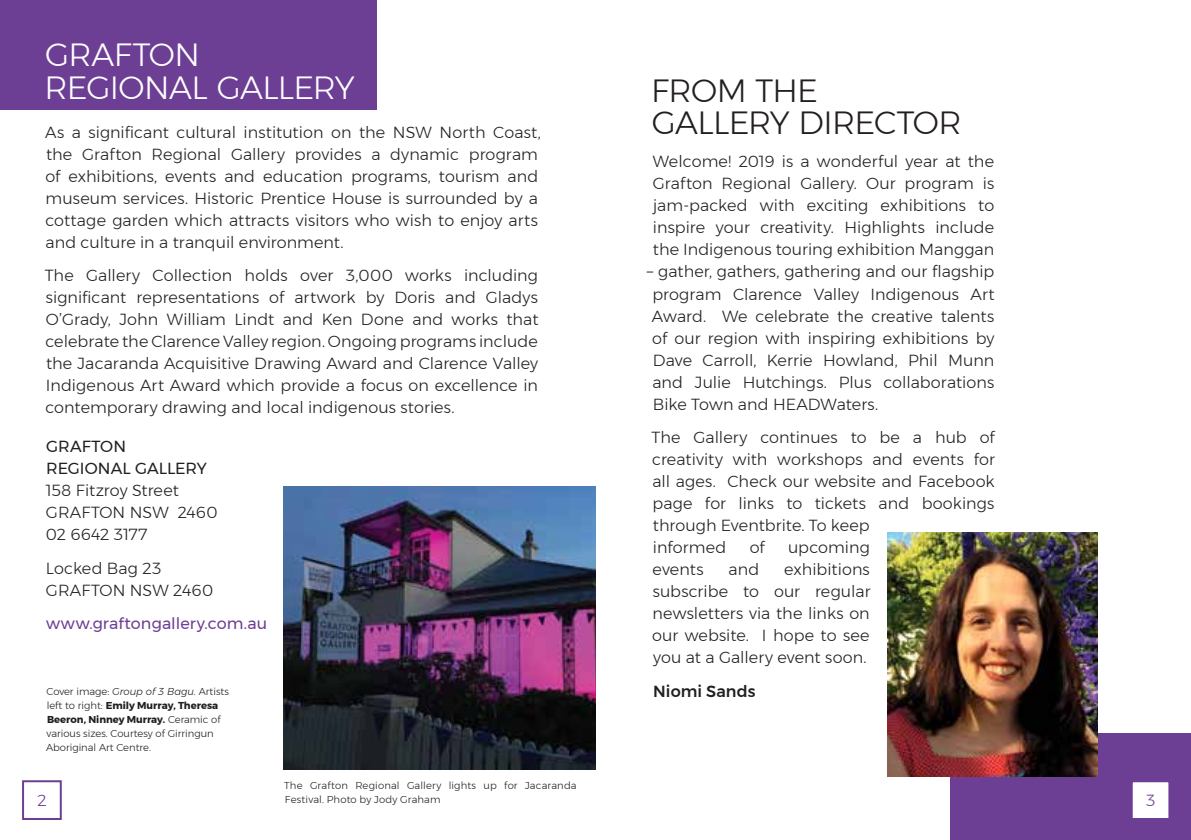
<style>
.page{position:relative;width:1191px;height:840px;background:#fff}
.page>*{position:absolute;margin:0;border:0;box-sizing:border-box;transform-origin:0 0}
.t1{font:300 32px/32px "Montserrat";letter-spacing:-.025em;color:#fff}
.t2{font:300 32px/32px "Montserrat";letter-spacing:-.025em;color:#231f20}
.t3{font:300 16px/22px "Montserrat";letter-spacing:.005em;color:#231f20}
.t4{font:16px "Montserrat";letter-spacing:.005em;color:#6d3f94}
.t5{font:16px/22px "Montserrat";color:#231f20}
.t6{font:500 16px "Montserrat";letter-spacing:.01em;color:#231f20}
.t7{font:300 16px "Montserrat";color:#6d3f94}
.t8{font:300 10px/14px "Montserrat";color:#231f20}
.s1{font-style:italic}
.s2{font-weight:700}
</style>
<div class="page">
<div style="left:0;top:0;width:377px;height:109px;background:#6d3f94"></div>
<div style="left:950px;top:733px;width:241px;height:106px;background:#6d3f94"></div>
<img style="left:283px;top:486px;width:312px;height:282px">
<img style="left:887px;top:532px;width:210px;height:244px">
<div style="left:22px;top:779px;width:40px;height:40px;background:#fff;border:2px solid #6d3f94"></div>
<div style="left:1130px;top:779px;width:40px;height:40px;background:#fff;border:2px solid #6d3f94"></div>
<h1 class="t1" style="left:44px;top:39px;width:312px">GRAFTON<br>REGIONAL GALLERY</h1>
<p class="t3" style="left:45px;top:120px;width:497px">As a significant cultural institution on the NSW North Coast, the Grafton Regional Gallery provides a dynamic program of exhibitions, events and education programs, tourism and museum services. Historic Prentice House is surrounded by a cottage garden which attracts visitors who wish to enjoy arts and culture in a tranquil environment.</p>
<p class="t3" style="left:45px;top:264px;width:495px;text-align:justify">The Gallery Collection holds over 3,000 works including significant representations of artwork by Doris and Gladys O’Grady, John William Lindt and Ken Done and works that celebrate the Clarence Valley region. Ongoing programs include the Jacaranda Acquisitive Drawing Award and Clarence Valley Indigenous Art Award which provide a focus on excellence in contemporary drawing and local indigenous stories.</p>
<p class="t5" style="left:46px;top:435px;width:162px">GRAFTON<br>REGIONAL GALLERY</p>
<p class="t3" style="left:46px;top:479px;width:173px">158 Fitzroy Street<br>GRAFTON NSW 2460<br>02 6642 3177</p>
<p class="t3" style="left:46px;top:556px;width:169px">Locked Bag 23<br>GRAFTON NSW 2460</p>
<p class="t4" style="left:46px;top:611px;width:223px">www.graftongallery.com.au</p>
<p class="t8" style="left:46px;top:684px;width:184px">Cover image: <span class="s1">Group of 3 Bagu.</span> Artists left to right: <span class="s2">Emily Murray, Theresa Beeron, Ninney Murray.</span> Ceramic of various sizes. Courtesy of Girringun Aboriginal Art Centre.</p>
<h1 class="t2" style="left:651px;top:74px;width:312px">FROM THE<br>GALLERY DIRECTOR</h1>
<p class="t3" style="left:653px;top:150px;width:343px;text-align:justify">Welcome! 2019 is a wonderful year at the Grafton Regional Gallery. Our program is jam-packed with exciting exhibitions to inspire your creativity. Highlights include the Indigenous touring exhibition Manggan</p>
<p class="t3" style="left:652px;top:260px;width:344px;text-align:justify;text-indent:-5px">– gather, gathers, gathering and our flagship program Clarence Valley Indigenous Art Award. We celebrate the creative talents of our region with inspiring exhibitions by Dave Carroll, Kerrie Howland, Phil Munn and Julie Hutchings. Plus collaborations Bike Town and HEADWaters.</p>
<p class="t3" style="left:651px;top:426px;width:345px">The Gallery continues to be a hub of creativity with workshops and events for all ages. Check our website and Facebook page for links to tickets and bookings through Eventbrite. To keep<br>informed</p>
<p class="t3" style="left:749px;top:536px;width:17px">of</p>
<p class="t3" style="left:788px;top:536px;width:83px">upcoming</p>
<p class="t3" style="left:652px;top:558px;width:220px;text-align:justify;text-indent:132px">exhibitions subscribe to our regular newsletters via the links on our website. I hope to see you at a Gallery event soon.</p>
<p class="t6" style="left:653px;top:678px;width:104px">Niomi Sands</p>
<p class="t3" style="left:652px;top:558px;width:53px">events</p>
<p class="t3" style="left:728px;top:558px;width:32px">and</p>
<p class="t8" style="left:284px;top:777px;width:294px">The Grafton Regional Gallery lights up for Jacaranda<br>Festival. Photo by Jody Graham</p>
<p class="t7" style="left:37px;top:787px;width:11px">2</p>
<p class="t7" style="left:1146px;top:787px;width:11px">3</p>
</div>
